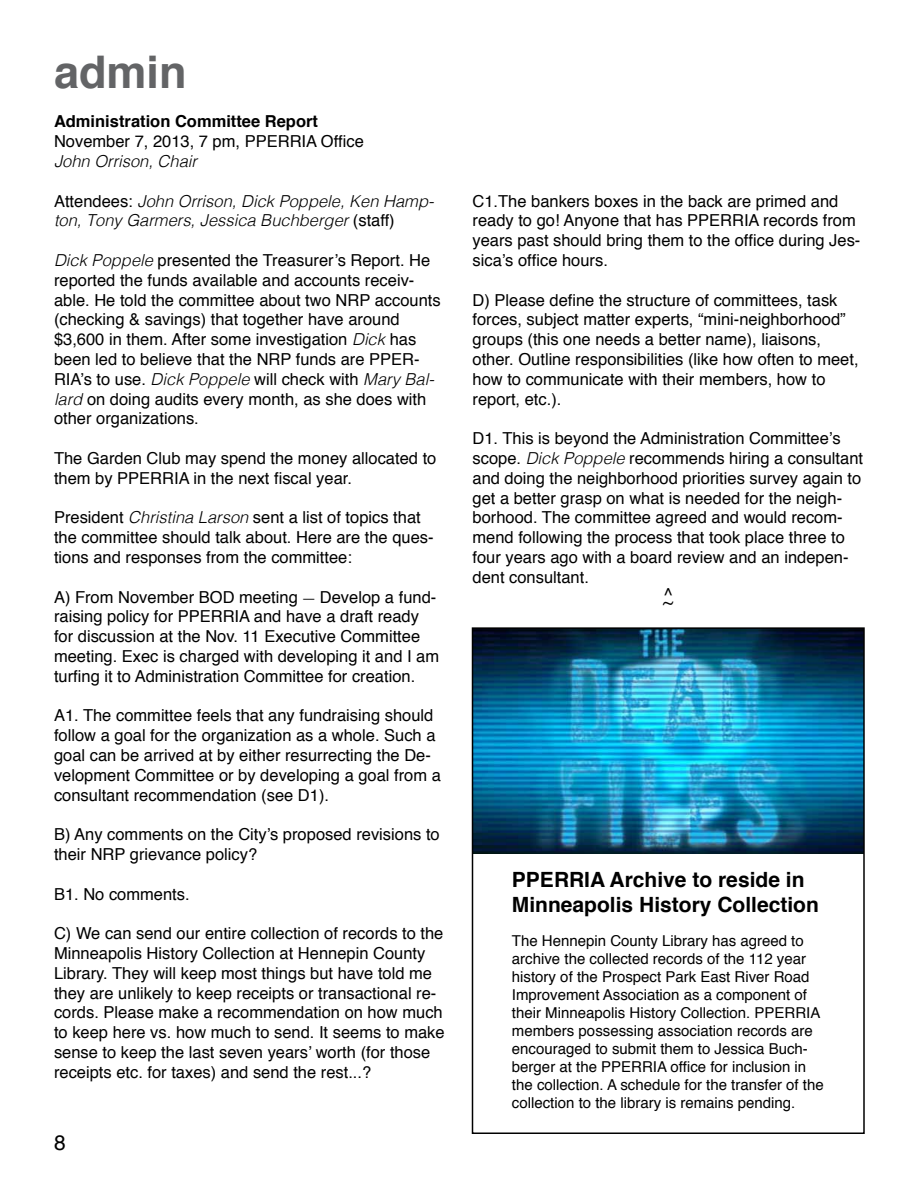
<style>
.page{position:relative;width:918px;height:1188px;background:#fff}
.page>*{position:absolute;margin:0;border:0;box-sizing:border-box;transform-origin:0 0}
.t1{font:700 45px "Helvetica";color:#636466}
.t2{font:700 21px/25.2px "Helvetica";color:#000}
.t3{font:21px "Helvetica";color:#000}
.t4{font:18px "Helvetica";color:#000}
.t5{font:16.5px/19.8px "Helvetica";color:#000}
.t6{font:italic 300 16.5px/19.8px "Helvetica";color:#000}
.t7{font:700 16.5px "Helvetica";color:#000}
.t8{font:15px/18px "Helvetica";color:#000}
.s1{font-weight:400;font-style:normal}
.s2{font-weight:300;font-style:italic}
.s3{font-family:"Minion Pro"}
</style>
<div class="page">
<img style="left:475px;top:630px;width:387px;height:223px">
<div style="left:472px;top:627px;width:393px;height:507px;border:2px solid #000"></div>
<h1 class="t1" style="left:54px;top:36px;width:134px">admin</h1>
<p class="t7" style="left:54px;top:108px;width:266px">Administration Committee Report</p>
<p class="t5" style="left:54px;top:132px;width:311px">November 7, 2013, 7 pm, PPERRIA Office</p>
<p class="t6" style="left:54px;top:150px;width:145px">John Orrison, Chair</p>
<p class="t6" style="left:54px;top:190px;width:381px"><span class="s1">Attendees:</span> John Orrison, Dick Poppele, Ken Hamp&shy;ton, Tony Garmers, Jessica Buchberger <span class="s1">(staff)</span></p>
<p class="t5" style="left:54px;top:251px;width:388px"><span class="s2">Dick Poppele</span> presented the Treasurer’s Report. He reported the funds available and accounts receiv&shy;able. He told the committee about two NRP accounts (checking &amp; savings) that together have around $3,600 in them. After some investigation <span class="s2">Dick</span> has been led to believe that the NRP funds are PPER-RIA’s to use. <span class="s2">Dick Poppele</span> will check with <span class="s2">Mary Bal&shy;lard</span> on doing audits every month, as she does with other organizations.</p>
<p class="t5" style="left:54px;top:449px;width:384px">The Garden Club may spend the money allocated to them by PPERRIA in the next fiscal year.</p>
<p class="t5" style="left:54px;top:508px;width:381px">President <span class="s2">Christina Larson</span> sent a list of topics that the committee should talk about. Here are the ques&shy;tions and responses from the committee:</p>
<p class="t5" style="left:54px;top:587px;width:387px">A) From November BOD meeting <span class="s3">-</span> Develop a fund&shy;raising policy for PPERRIA and have a draft ready for discussion at the Nov. 11 Executive Committee meeting. Exec is charged with developing it and I am turfing it to Administration Committee for creation.</p>
<p class="t5" style="left:54px;top:706px;width:388px">A1. The committee feels that any fundraising should follow a goal for the organization as a whole. Such a goal can be arrived at by either resurrecting the De&shy;velopment Committee or by developing a goal from a consultant recommendation (see D1).</p>
<p class="t5" style="left:54px;top:825px;width:387px">B) Any comments on the City’s proposed revisions to their NRP grievance policy?</p>
<p class="t5" style="left:54px;top:884px;width:137px">B1. No comments.</p>
<p class="t5" style="left:54px;top:924px;width:392px">C) We can send our entire collection of records to the Minneapolis History Collection at Hennepin County Library. They will keep most things but have told me they are unlikely to keep receipts or transactional re&shy;cords. Please make a recommendation on how much to keep here vs. how much to send. It seems to make sense to keep the last seven years’ worth (for those receipts etc. for taxes) and send the rest...?</p>
<p class="t3" style="left:54px;top:1126px;width:13px">8</p>
<p class="t5" style="left:473px;top:192px;width:389px">C1.The bankers boxes in the back are primed and ready to go! Anyone that has PPERRIA records from years past should bring them to the office during Jes&shy;sica’s office hours.</p>
<p class="t5" style="left:473px;top:291px;width:388px">D) Please define the structure of committees, task forces, subject matter experts, “mini-neighborhood” groups (this one needs a better name), liaisons, other. Outline responsibilities (like how often to meet, how to communicate with their members, how to report, etc.).</p>
<p class="t5" style="left:473px;top:429px;width:392px">D1. This is beyond the Administration Committee’s scope. <span class="s2">Dick Poppele</span> recommends hiring a consultant and doing the neighborhood priorities survey again to get a better grasp on what is needed for the neigh&shy;borhood. The committee agreed and would recom&shy;mend following the process that took place three to four years ago with a board review and an indepen&shy;dent consultant.</p>
<p class="t4" style="left:663px;top:588px;width:12px">~</p>
<p class="t2" style="left:512px;top:867px;width:308px">PPERRIA Archive to reside in<br>Minneapolis History Collection</p>
<p class="t8" style="left:512px;top:933px;width:313px">The Hennepin County Library has agreed to archive the collected records of the 112 year history of the Prospect Park East River Road Improvement Association as a component of their Minneapolis History Collection. PPERRIA members possessing association records are encouraged to submit them to Jessica Buch&shy;berger at the PPERRIA office for inclusion in the collection. A schedule for the transfer of the collection to the library is remains pending.</p>
</div>
